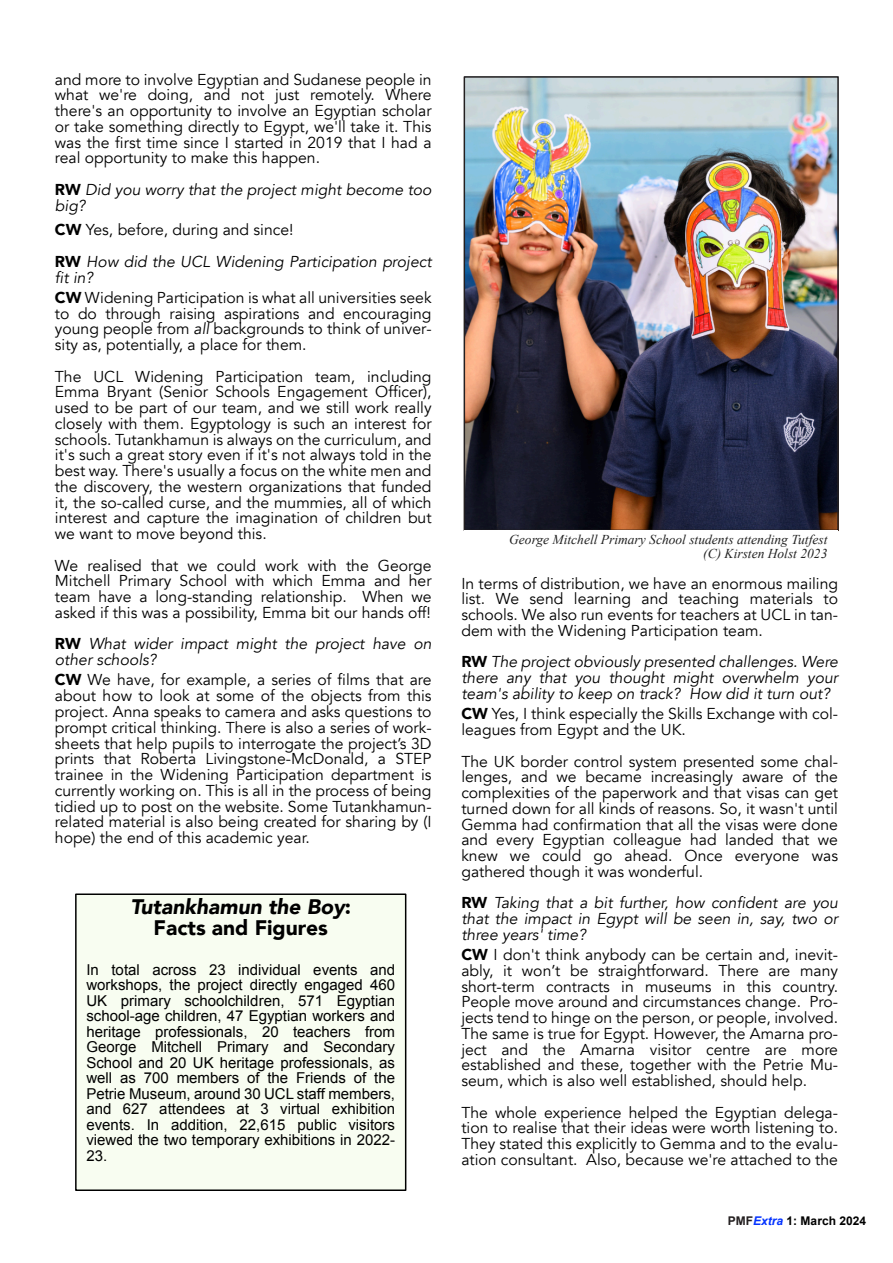
<style>
.page{position:relative;width:893px;height:1263px;background:#fff}
.page>*{position:absolute;margin:0;border:0;box-sizing:border-box;transform-origin:0 0}
.t1{font:italic 900 21px "Avenir";color:#000}
.t2{font:900 21px "Avenir";color:#000}
.t3{font:15.75px "Avenir";color:#000}
.t4{font:italic 15.75px "Avenir";color:#000}
.t5{font:900 15.75px "Avenir";color:#000}
.t6{font:15px "Arial";color:#000}
.t7{font:italic 13.5px "Times New Roman";color:#232323}
.t8{font:700 12px "Arial";color:#000}
.s1{font-weight:900;font-style:normal}
.s2{font-weight:900}
.s3{font-style:italic}
.s4{font-style:normal}
.s5{color:#231f20}
.s6{font-style:italic;color:#0433ff}
</style>
<div class="page">
<div style="left:75px;top:893px;width:331px;height:298px;background:#f8fdf1;border:2px solid #000"></div>
<img style="left:467px;top:79px;width:369px;height:449px">
<div style="left:464px;top:76px;width:375px;height:455px;border:2px solid #231f20"></div>
<div style="left:464px;top:530px;width:374px;height:40px;background:#fff"></div>
<p class="t3" style="left:55px;top:69px;width:378px">and more to involve Egyptian and Sudanese people in</p>
<p class="t3" style="left:55px;top:85px;width:378px">what we're doing, and not just remotely. Where</p>
<p class="t3" style="left:55px;top:100px;width:378px">there's an opportunity to involve an Egyptian scholar</p>
<p class="t3" style="left:55px;top:116px;width:378px">or take something directly to Egypt, we'll take it. This</p>
<p class="t3" style="left:55px;top:132px;width:378px">was the first time since I started in 2019 that I had a</p>
<p class="t3" style="left:55px;top:148px;width:267px">real opportunity to make this happen.</p>
<p class="t4" style="left:55px;top:179px;width:378px"><span class="s1">RW</span> Did you worry that the project might become too</p>
<p class="t4" style="left:55px;top:195px;width:32px">big?</p>
<p class="t3" style="left:55px;top:220px;width:240px"><span class="s2">CW</span> Yes, before, during and since!</p>
<p class="t4" style="left:55px;top:251px;width:378px"><span class="s1">RW</span> How did the UCL Widening Participation project</p>
<p class="t4" style="left:55px;top:267px;width:40px">fit in?</p>
<p class="t3" style="left:55px;top:287px;width:378px"><span class="s2">CW</span> Widening Participation is what all universities seek</p>
<p class="t3" style="left:55px;top:303px;width:378px">to do through raising aspirations and encouraging</p>
<p class="t3" style="left:55px;top:319px;width:378px">young people from <span class="s3">all</span> backgrounds to think of univer-</p>
<p class="t3" style="left:55px;top:334px;width:253px">sity as, potentially, a place for them.</p>
<p class="t3" style="left:55px;top:366px;width:378px">The UCL Widening Participation team, including</p>
<p class="t3" style="left:55px;top:382px;width:378px">Emma Bryant (Senior Schools Engagement Officer),</p>
<p class="t3" style="left:55px;top:397px;width:378px">used to be part of our team, and we still work really</p>
<p class="t3" style="left:55px;top:413px;width:378px">closely with them. Egyptology is such an interest for</p>
<p class="t3" style="left:55px;top:429px;width:378px">schools. Tutankhamun is always on the curriculum, and</p>
<p class="t3" style="left:55px;top:445px;width:378px">it's such a great story even if it's not always told in the</p>
<p class="t3" style="left:55px;top:460px;width:378px">best way. There's usually a focus on the white men and</p>
<p class="t3" style="left:55px;top:476px;width:378px">the discovery, the western organizations that funded</p>
<p class="t3" style="left:55px;top:492px;width:378px">it, the so-called curse, and the mummies, all of which</p>
<p class="t3" style="left:55px;top:508px;width:378px">interest and capture the imagination of children but</p>
<p class="t3" style="left:55px;top:523px;width:213px">we want to move beyond this.</p>
<p class="t3" style="left:55px;top:555px;width:378px">We realised that we could work with the George</p>
<p class="t3" style="left:55px;top:571px;width:378px">Mitchell Primary School with which Emma and her</p>
<p class="t3" style="left:55px;top:586px;width:378px">team have a long-standing relationship. When we</p>
<p class="t3" style="left:55px;top:602px;width:377px">asked if this was a possibility, Emma bit our hands off!</p>
<p class="t5" style="left:55px;top:634px;width:27px">RW</p>
<p class="t4" style="left:89px;top:634px;width:344px">What wider impact might the project have on</p>
<p class="t4" style="left:55px;top:649px;width:103px">other schools?</p>
<p class="t3" style="left:55px;top:670px;width:378px"><span class="s2">CW</span> We have, for example, a series of films that are</p>
<p class="t3" style="left:55px;top:685px;width:378px">about how to look at some of the objects from this</p>
<p class="t3" style="left:55px;top:701px;width:378px">project. Anna speaks to camera and asks questions to</p>
<p class="t3" style="left:55px;top:717px;width:378px">prompt critical thinking. There is also a series of work-</p>
<p class="t3" style="left:55px;top:733px;width:378px">sheets that help pupils to interrogate the project’s 3D</p>
<p class="t3" style="left:55px;top:748px;width:378px">prints that Roberta Livingstone-McDonald, a STEP</p>
<p class="t3" style="left:55px;top:764px;width:378px">trainee in the Widening Participation department is</p>
<p class="t3" style="left:55px;top:780px;width:378px">currently working on. This is all in the process of being</p>
<p class="t3" style="left:55px;top:796px;width:378px">tidied up to post on the website. Some Tutankhamun-</p>
<p class="t3" style="left:55px;top:811px;width:378px">related material is also being created for sharing by (I</p>
<p class="t3" style="left:55px;top:827px;width:256px">hope) the end of this academic year.</p>
<p class="t1" style="left:130px;top:893px;width:222px">Tutankhamun the Boy<span class="s4">:</span></p>
<p class="t2" style="left:154px;top:914px;width:176px">Facts and Figures</p>
<p class="t6" style="left:86px;top:964px;width:310px">In total across 23 individual events and</p>
<p class="t6" style="left:86px;top:979px;width:310px">workshops, the project directly engaged 460</p>
<p class="t6" style="left:86px;top:995px;width:310px">UK primary schoolchildren, 571 Egyptian</p>
<p class="t6" style="left:86px;top:1010px;width:310px">school-age children, 47 Egyptian workers and</p>
<p class="t6" style="left:86px;top:1026px;width:310px">heritage professionals, 20 teachers from</p>
<p class="t6" style="left:86px;top:1041px;width:310px">George Mitchell Primary and Secondary</p>
<p class="t6" style="left:86px;top:1057px;width:310px">School and 20 UK heritage professionals, as</p>
<p class="t6" style="left:86px;top:1072px;width:310px">well as 700 members of the Friends of the</p>
<p class="t6" style="left:86px;top:1088px;width:310px">Petrie Museum, around 30 UCL staff members,</p>
<p class="t6" style="left:86px;top:1103px;width:310px">and 627 attendees at 3 virtual exhibition</p>
<p class="t6" style="left:86px;top:1119px;width:310px">events. In addition, 22,615 public visitors</p>
<p class="t6" style="left:86px;top:1134px;width:310px">viewed the two temporary exhibitions in 2022-</p>
<p class="t6" style="left:86px;top:1150px;width:22px">23.</p>
<p class="t7" style="left:509px;top:535px;width:320px">George Mitchell Primary School students attending Tutfest</p>
<p class="t7" style="left:703px;top:549px;width:126px">(C) Kirsten Holst 2023</p>
<p class="t3" style="left:461px;top:573px;width:378px">In terms of distribution, we have an enormous mailing</p>
<p class="t3" style="left:461px;top:589px;width:378px">list. We send learning and teaching materials to</p>
<p class="t3" style="left:461px;top:604px;width:378px">schools. We also run events for teachers at UCL in tan-</p>
<p class="t3" style="left:461px;top:620px;width:303px">dem with the Widening Participation team.</p>
<p class="t4" style="left:461px;top:652px;width:378px"><span class="s1">RW</span> The project obviously presented challenges. Were</p>
<p class="t4" style="left:461px;top:667px;width:378px">there any that you thought might overwhelm your</p>
<p class="t4" style="left:461px;top:683px;width:370px">team's ability to keep on track? How did it turn out?</p>
<p class="t3" style="left:461px;top:703px;width:378px"><span class="s2">CW</span> Yes, I think especially the Skills Exchange with col-</p>
<p class="t3" style="left:461px;top:719px;width:226px">leagues from Egypt and the UK.</p>
<p class="t3" style="left:461px;top:751px;width:378px">The UK border control system presented some chal-</p>
<p class="t3" style="left:461px;top:766px;width:378px">lenges, and we became increasingly aware of the</p>
<p class="t3" style="left:461px;top:782px;width:378px">complexities of the paperwork and that visas can get</p>
<p class="t3" style="left:461px;top:798px;width:378px">turned down for all kinds of reasons. So, it wasn't until</p>
<p class="t3" style="left:461px;top:814px;width:378px">Gemma had confirmation that all the visas were done</p>
<p class="t3" style="left:461px;top:829px;width:378px">and every Egyptian colleague had landed that we</p>
<p class="t3" style="left:461px;top:845px;width:378px">knew we could go ahead. Once everyone was</p>
<p class="t3" style="left:461px;top:861px;width:243px">gathered though it was wonderful.</p>
<p class="t4" style="left:461px;top:892px;width:378px"><span class="s1">RW</span> Taking that a bit further, how confident are you</p>
<p class="t4" style="left:461px;top:908px;width:378px">that the impact in Egypt will be seen in, say, two or</p>
<p class="t4" style="left:461px;top:924px;width:126px">three years' time?</p>
<p class="t3" style="left:461px;top:944px;width:378px"><span class="s2">CW</span> I don't think anybody can be certain and, inevit-</p>
<p class="t3" style="left:461px;top:960px;width:378px">ably, it won’t be straightforward. There are many</p>
<p class="t3" style="left:461px;top:976px;width:378px">short-term contracts in museums in this country.</p>
<p class="t3" style="left:461px;top:991px;width:378px">People move around and circumstances change. Pro-</p>
<p class="t3" style="left:461px;top:1007px;width:378px">jects tend to hinge on the person, or people, involved.</p>
<p class="t3" style="left:461px;top:1023px;width:378px">The same is true for Egypt. However, the Amarna pro-</p>
<p class="t3" style="left:461px;top:1039px;width:378px">ject and the Amarna visitor centre are more</p>
<p class="t3" style="left:461px;top:1054px;width:378px">established and these, together with the Petrie Mu-</p>
<p class="t3" style="left:461px;top:1070px;width:347px">seum, which is also well established, should help.</p>
<p class="t3" style="left:461px;top:1102px;width:378px">The whole experience helped the Egyptian delega-</p>
<p class="t3" style="left:461px;top:1117px;width:378px">tion to realise that their ideas were worth listening to.</p>
<p class="t3" style="left:461px;top:1133px;width:378px">They stated this explicitly to Gemma and to the evalu-</p>
<p class="t3" style="left:461px;top:1149px;width:378px">ation consultant. Also, because we're attached to the</p>
<p class="t8" style="left:728px;top:1216px;width:140px"><span class="s5">PMF</span><span class="s6">Extra</span> 1: March 2024</p>
</div>
